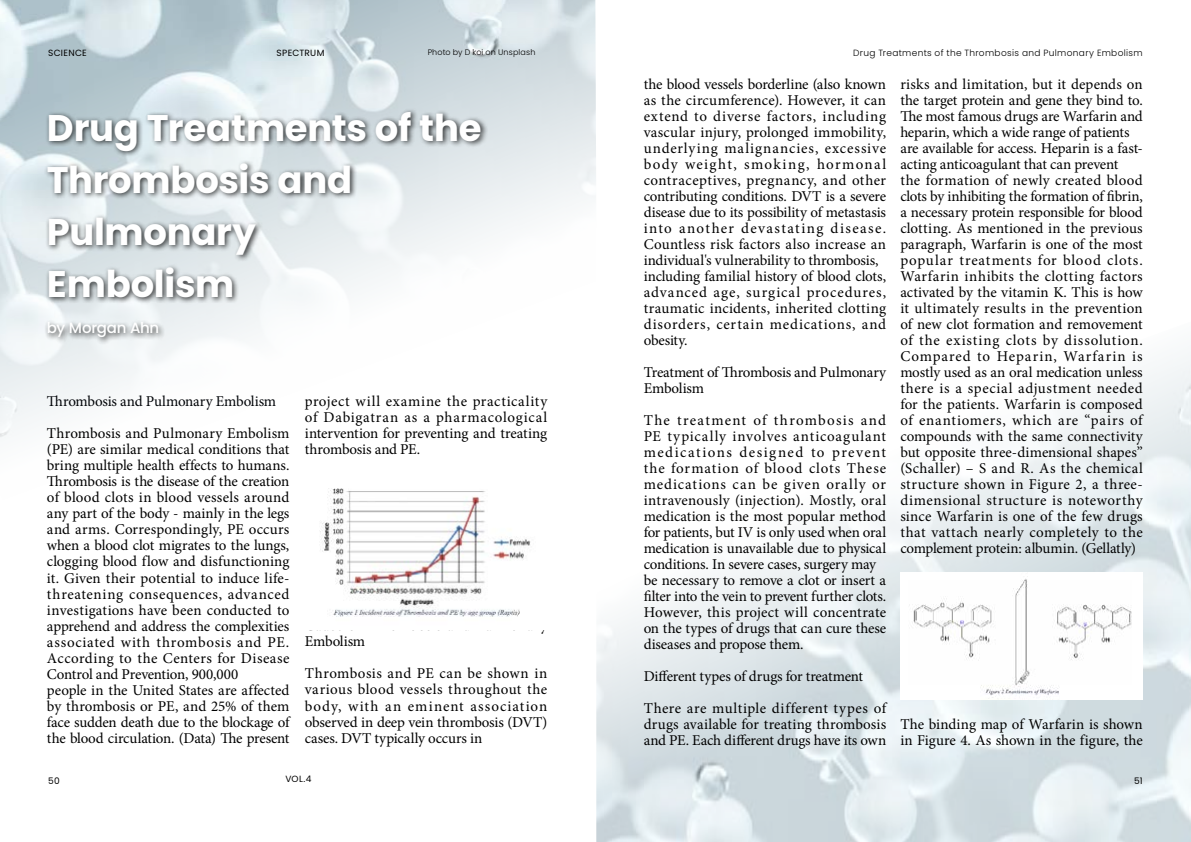
<style>
.page{position:relative;width:1191px;height:842px;background:#fff}
.page>*{position:absolute;margin:0;border:0;box-sizing:border-box;transform-origin:0 0}
.t1{font:700 37px/52px "Poppins";letter-spacing:-.01em;color:#fff}
.t2{font:15px/16px "Minion Pro";letter-spacing:.005em;color:#000}
.t3{font:15px/16px "Minion Pro";letter-spacing:-.02em;color:#000}
.t4{font:15px/32px "Minion Pro";letter-spacing:.025em;color:#000}
.t5{font:15px "Minion Pro";letter-spacing:-.015em;color:#010408}
.t6{font:500 15px "Poppins";letter-spacing:-.02em;color:#fff}
.t7{font:300 9px "Poppins";letter-spacing:.04em;color:#000}
.t8{font:9px "Poppins";letter-spacing:.025em;color:#000}
.t9{font:300 8px "Poppins";letter-spacing:.015em;color:#000}
</style>
<div class="page">
<img style="left:596px;top:355px;width:595px;height:487px">
<img style="left:0;top:0;width:596px;height:438px">
<div style="left:44px;top:108px;width:444px;height:196px;background:#000;opacity:.75"></div>
<div style="left:45px;top:318px;width:121px;height:26px;background:#000;opacity:.75"></div>
<img style="left:320px;top:488px;width:211px;height:129px">
<img style="left:900px;top:573px;width:242px;height:127px">
<p class="t8" style="left:48px;top:47px;width:40px">SCIENCE</p>
<p class="t8" style="left:277px;top:47px;width:49px">SPECTRUM</p>
<p class="t9" style="left:428px;top:48px;width:109px">Photo by D koi on Unsplash</p>
<h1 class="t1" style="left:47px;top:102px;width:436px">Drug Treatments of the<br>Thrombosis and<br>Pulmonary<br>Embolism</h1>
<p class="t6" style="left:47px;top:319px;width:114px">by Morgan Ahn</p>
<p class="t5" style="left:47px;top:392px;width:231px">Thrombosis and Pulmonary Embolism</p>
<p class="t2" style="left:47px;top:426px;width:244px">Thrombosis and Pulmonary Embolism (PE) are similar medical conditions that bring multiple health effects to humans.<br>Thrombosis is the disease of the creation of blood clots in blood vessels around any part of the body - mainly in the legs and arms. Correspondingly, PE occurs when a blood clot migrates to the lungs, clogging blood flow and disfunctioning it. Given their potential to induce life&shy;threatening consequences, advanced investigations have been conducted to apprehend and address the complexities associated with thrombosis and PE.<br>According to the Centers for Disease Control and Prevention, 900,000<br>people in the United States are affected by thrombosis or PE, and 25% of them face sudden death due to the blockage of the blood circulation. (Data) The present</p>
<p class="t2" style="left:305px;top:394px;width:244px;text-align:justify">project will examine the practicality of Dabigatran as a pharmacological intervention for preventing and treating thrombosis and PE.</p>
<p class="t4" style="left:305px;top:626px;width:244px">Embolism<br>Thrombosis and PE can be shown in</p>
<p class="t2" style="left:305px;top:682px;width:244px;text-align:justify">various blood vessels throughout the body, with an eminent association observed in deep vein thrombosis (DVT) cases. DVT typically occurs in</p>
<p class="t7" style="left:853px;top:47px;width:291px">Drug Treatments of the Thrombosis and Pulmonary Embolism</p>
<p class="t2" style="left:643px;top:76px;width:244px">the blood vessels borderline (also known as the circumference). However, it can extend to diverse factors, including vascular injury, prolonged immobility, underlying malignancies, excessive body weight, smoking, hormonal contraceptives, pregnancy, and other contributing conditions. DVT is a severe disease due to its possibility of metastasis into another devastating disease.<br>Countless risk factors also increase an individual's vulnerability to thrombosis, including familial history of blood clots, advanced age, surgical procedures, traumatic incidents, inherited clotting disorders, certain medications, and obesity.</p>
<p class="t3" style="left:643px;top:364px;width:244px">Treatment of Thrombosis and Pulmonary<br>Embolism</p>
<p class="t2" style="left:643px;top:412px;width:244px">The treatment of thrombosis and PE typically involves anticoagulant medications designed to prevent the formation of blood clots These medications can be given orally or intravenously (injection). Mostly, oral medication is the most popular method for patients, but IV is only used when oral medication is unavailable due to physical conditions. In severe cases, surgery may be necessary to remove a clot or insert a filter into the vein to prevent further clots.<br>However, this project will concentrate on the types of drugs that can cure these diseases and propose them.</p>
<p class="t2" style="left:643px;top:660px;width:244px;line-height:32px">Different types of drugs for treatment<br>There are multiple different types of</p>
<p class="t2" style="left:643px;top:716px;width:244px">drugs available for treating thrombosis and PE. Each different drugs have its own</p>
<p class="t2" style="left:900px;top:76px;width:244px">risks and limitation, but it depends on the target protein and gene they bind to.<br>The most famous drugs are Warfarin and heparin, which a wide range of patients are available for access. Heparin is a fast&shy;acting anticoagulant that can prevent<br>the formation of newly created blood clots by inhibiting the formation of fibrin, a necessary protein responsible for blood clotting. As mentioned in the previous paragraph, Warfarin is one of the most popular treatments for blood clots.<br>Warfarin inhibits the clotting factors activated by the vitamin K. This is how it ultimately results in the prevention of new clot formation and removement of the existing clots by dissolution.<br>Compared to Heparin, Warfarin is mostly used as an oral medication unless there is a special adjustment needed for the patients. Warfarin is composed of enantiomers, which are “pairs of compounds with the same connectivity but opposite three-dimensional shapes” (Schaller) – S and R. As the chemical structure shown in Figure 2, a three&shy;dimensional structure is noteworthy since Warfarin is one of the few drugs that vattach nearly completely to the complement protein: albumin. (Gellatly)</p>
<p class="t2" style="left:900px;top:716px;width:244px">The binding map of Warfarin is shown in Figure 4. As shown in the figure, the</p>
<p class="t8" style="left:48px;top:775px;width:13px">50</p>
<p class="t8" style="left:285px;top:774px;width:27px">VOL.4</p>
<p class="t8" style="left:1134px;top:775px;width:10px">51</p>
</div>
